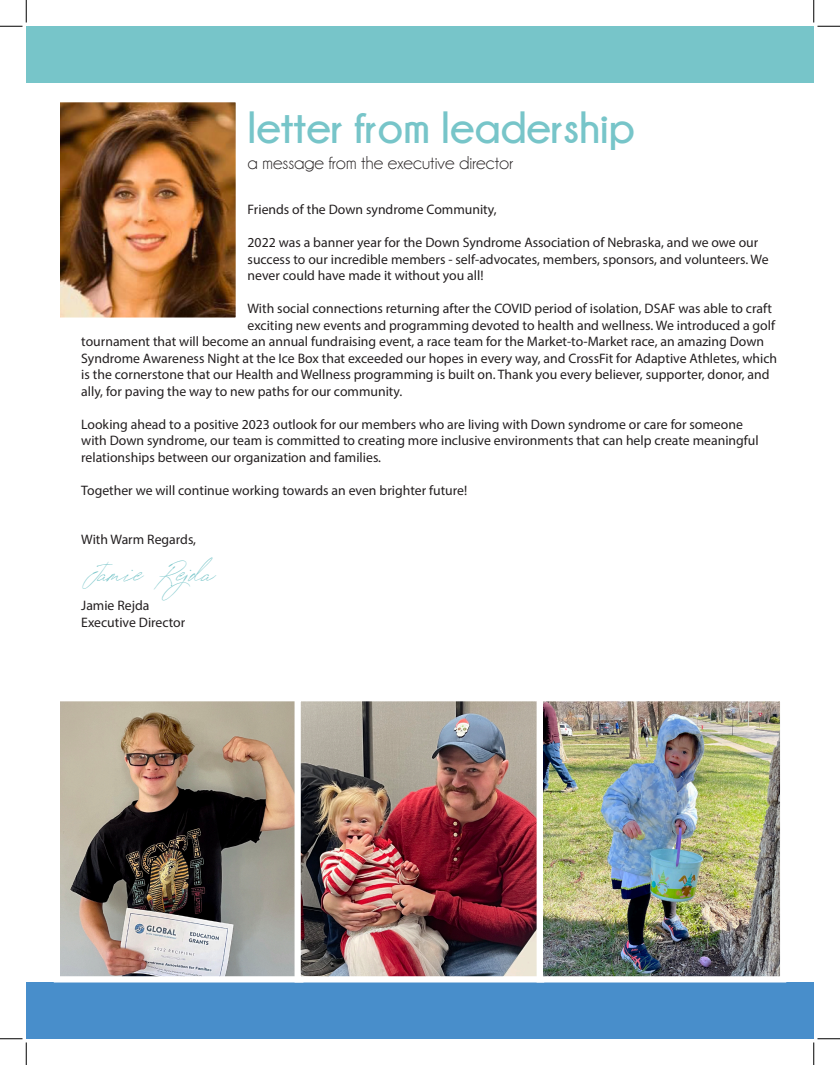
<style>
.page{position:relative;width:840px;height:1065px;background:#fff}
.page>*{position:absolute;margin:0;border:0;box-sizing:border-box;transform-origin:0 0}
.t1{font:700 45px "Champagne&Limousines";color:#77c5c9}
.t2{font:28.75px "Signature VP Regular";color:#77c5c9}
.t3{font:18.75px "Champagne&Limousines";color:#231f20}
.t4{font:13.75px/16.5px "Myriad Pro";color:#231f20}
</style>
<div class="page">
<div style="left:26px;top:26px;width:788px;height:56px;background:#77c5c9"></div>
<div style="left:26px;top:982px;width:788px;height:57px;background:#488ecb"></div>
<img style="left:61px;top:103px;width:174px;height:214px">
<div style="left:54px;top:96px;width:188px;height:228px;border:6px solid #fff"></div>
<img style="left:61px;top:702px;width:234px;height:273px">
<div style="left:54px;top:695px;width:249px;height:287px;border:6px solid #fff"></div>
<img style="left:302px;top:702px;width:235px;height:273px">
<div style="left:295px;top:695px;width:249px;height:287px;border:6px solid #fff"></div>
<img style="left:544px;top:702px;width:235px;height:273px">
<div style="left:537px;top:695px;width:249px;height:287px;border:6px solid #fff"></div>
<svg style="left:0;top:0;width:27px;height:27px"></svg>
<svg style="left:0;top:1039px;width:27px;height:26px"></svg>
<svg style="left:814px;top:0;width:26px;height:27px"></svg>
<svg style="left:814px;top:1039px;width:26px;height:26px"></svg>
<p class="t1" style="left:248px;top:102px;width:389px">letter from leadership</p>
<p class="t3" style="left:248px;top:153px;width:267px">a message from the executive director</p>
<p class="t4" style="left:248px;top:201px;width:251px">Friends of the Down syndrome Community,</p>
<p class="t4" style="left:248px;top:234px;width:523px">2022 was a banner year for the Down Syndrome Association of Nebraska, and we owe our success to our incredible members - self-advocates, members, sponsors, and volunteers. We never could have made it without you all!</p>
<p class="t4" style="left:248px;top:300px;width:526px">With social connections returning after the COVID period of isolation, DSAF was able to craft</p>
<p class="t4" style="left:248px;top:317px;width:529px">exciting new events and programming devoted to health and wellness. We introduced a golf</p>
<p class="t4" style="left:81px;top:333px;width:684px">tournament that will become an annual fundraising event, a race team for the Market-to-Market race, an amazing Down</p>
<p class="t4" style="left:81px;top:350px;width:698px">Syndrome Awareness Night at the Ice Box that exceeded our hopes in every way, and CrossFit for Adaptive Athletes, which</p>
<p class="t4" style="left:81px;top:366px;width:690px">is the cornerstone that our Health and Wellness programming is built on. Thank you every believer, supporter, donor, and</p>
<p class="t4" style="left:81px;top:383px;width:323px">ally, for paving the way to new paths for our community.</p>
<p class="t4" style="left:81px;top:416px;width:679px">Looking ahead to a positive 2023 outlook for our members who are living with Down syndrome or care for someone with Down syndrome, our team is committed to creating more inclusive environments that can help create meaningful relationships between our organization and families.</p>
<p class="t4" style="left:81px;top:482px;width:387px">Together we will continue working towards an even brighter future!</p>
<p class="t4" style="left:81px;top:531px;width:116px">With Warm Regards,</p>
<p class="t2" style="left:81px;top:554px;width:134px">Jamie Rejda</p>
<p class="t4" style="left:81px;top:597px;width:70px">Jamie Rejda</p>
<p class="t4" style="left:81px;top:614px;width:106px">Executive Director</p>
</div>
